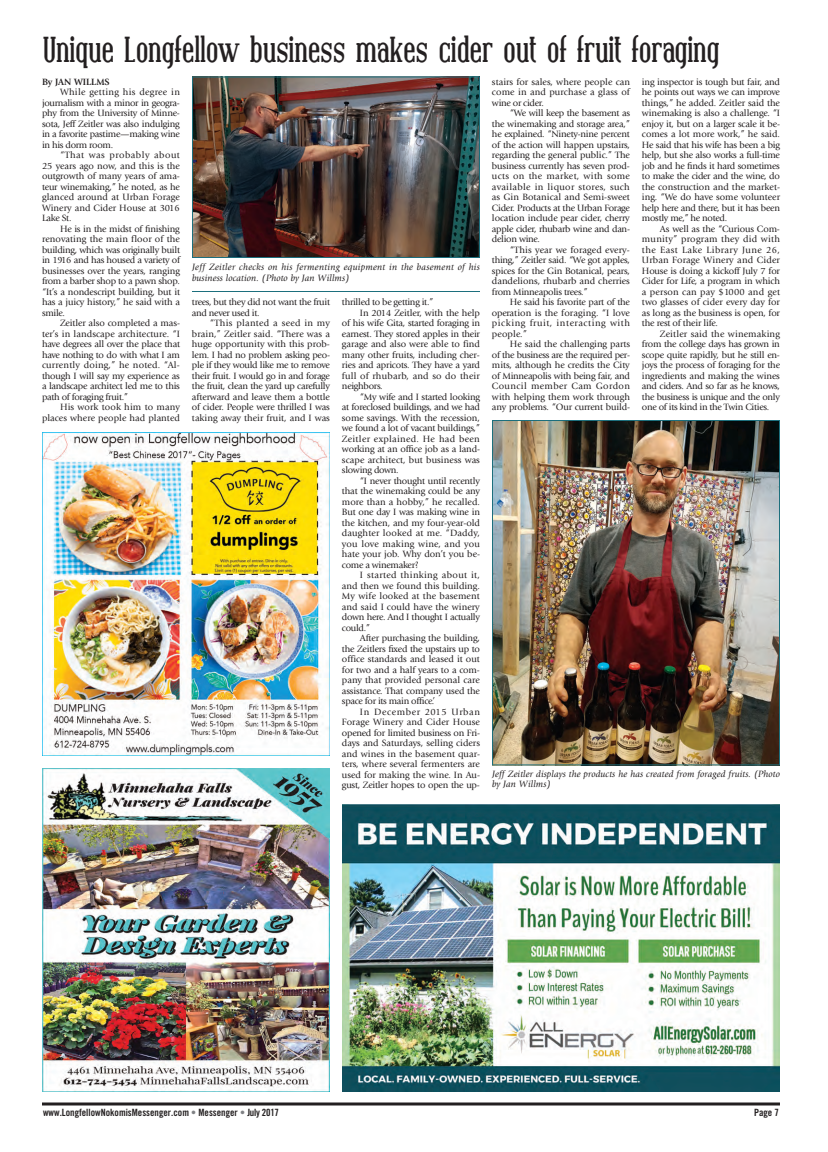
<style>
.page{position:relative;width:828px;height:1152px;background:#fff}
.page>*{position:absolute;margin:0;border:0;box-sizing:border-box;transform-origin:0 0}
.t1{font:700 36px "Covington Cond";letter-spacing:-.03em;color:#231f20}
.t2{font:10px "Trade Gothic LT Std Bd Cn 20";color:#231f20}
.t3{font:9.5px/10.5px "Giovanni Std";letter-spacing:-.015em;color:#231f20;text-align:justify}
.t4{font:italic 9.5px/10.5px "Giovanni Std";letter-spacing:.01em;color:#231f20}
.t5{font:9.5px/10.5px "Giovanni Std";letter-spacing:.005em;color:#231f20;text-align:right}
.t6{font:9.5px "Giovanni Std";letter-spacing:.01em;color:#231f20}
.t7{font:9.5px "Giovanni Std";letter-spacing:.015em;color:#231f20}
.t8{font:9.5px "Giovanni Std";letter-spacing:.02em;color:#231f20}
.t9{font:9.5px "Giovanni Std";letter-spacing:.03em;color:#231f20}
.t10{font:9.5px "Giovanni Std";letter-spacing:.035em;color:#231f20}
.t11{font:9.5px "Giovanni Std";letter-spacing:.06em;color:#231f20}
.t12{font:700 9.5px "Giovanni Std";color:#231f20}
.s1{color:#808285}
</style>
<div class="page">
<svg style="left:42px;top:1102px;width:738px;height:4px;background:#595657"></svg>
<img style="left:342px;top:804px;width:437px;height:288px">
<img style="left:42px;top:768px;width:288px;height:324px">
<img style="left:42px;top:432px;width:288px;height:324px">
<img style="left:194px;top:78px;width:284px;height:178px">
<div style="left:192px;top:76px;width:288px;height:182px;border:1px solid #1c6f7d"></div>
<img style="left:494px;top:422px;width:284px;height:341px">
<div style="left:492px;top:420px;width:288px;height:345px;border:1px solid #1c6f7d"></div>
<hr style="left:192px;top:291px;width:288px;height:1px;background:#1c6f7d">
<h1 class="t1" style="left:42px;top:32px;width:679px">Unique Longfellow business makes cider out of fruit foraging</h1>
<p class="t12" style="left:42px;top:76px;width:69px">By JAN WILLMS</p>
<p class="t3" style="left:42px;top:87px;width:140px;text-indent:18px">While getting his degree in journalism with a minor in geogra&shy;phy from the University of Minne&shy;sota, Jeff Zeitler was also indulging in a favorite pastime—making wine in his dorm room.</p>
<p class="t3" style="left:42px;top:150px;width:140px;text-indent:18px">“That was probably about 25 years ago now, and this is the outgrowth of many years of ama&shy;teur winemaking,” he noted, as he glanced around at Urban Forage Winery and Cider House at 3016<br>Lake St.</p>
<p class="t3" style="left:42px;top:224px;width:140px;text-indent:18px">He is in the midst of finishing renovating the main floor of the building, which was originally built in 1916 and has housed a variety of businesses over the years, ranging from a barber shop to a pawn shop. “It’s a nondescript building, but it has a juicy history,” he said with a smile.</p>
<p class="t3" style="left:42px;top:318px;width:140px;text-indent:18px">Zeitler also completed a mas&shy;ter’s in landscape architecture. “I have degrees all over the place that have nothing to do with what I am currently doing,” he noted. “Al&shy;though I will say my experience as a landscape architect led me to this path of foraging fruit.”</p>
<p class="t5" style="left:42px;top:402px;width:139px">His work took him to many places where people had planted</p>
<p class="t3" style="left:642px;top:76px;width:140px">ing inspector is tough but fair, and he points out ways we can improve things,” he added. Zeitler said the winemaking is also a challenge. “I enjoy it, but on a larger scale it be&shy;comes a lot more work,” he said.<br>He said that his wife has been a big help, but she also works a full-time job and he finds it hard sometimes to make the cider and the wine, do the construction and the market&shy;ing. “We do have some volunteer help here and there, but it has been mostly me,” he noted.</p>
<p class="t3" style="left:642px;top:223px;width:140px;text-indent:18px">As well as the “Curious Com&shy;munity” program they did with the East Lake Library June 26, Urban Forage Winery and Cider House is doing a kickoff July 7 for Cider for Life, a program in which a person can pay $1000 and get two glasses of cider every day for as long as the business is open, for the rest of their life.</p>
<p class="t3" style="left:642px;top:328px;width:140px;text-indent:18px">Zeitler said the winemaking from the college days has grown in scope quite rapidly, but he still en&shy;joys the process of foraging for the ingredients and making the wines and ciders. And so far as he knows, the business is unique and the only one of its kind in the Twin Cities.</p>
<p class="t3" style="left:492px;top:77px;width:140px">stairs for sales, where people can come in and purchase a glass of wine or cider.</p>
<p class="t3" style="left:492px;top:108px;width:140px;text-indent:18px">“We will keep the basement as the winemaking and storage area,” he explained. “Ninety-nine percent of the action will happen upstairs, regarding the general public.” The business currently has seven prod&shy;ucts on the market, with some available in liquor stores, such as Gin Botanical and Semi-sweet Cider. Products at the Urban Forage location include pear cider, cherry apple cider, rhubarb wine and dan&shy;delion wine.</p>
<p class="t3" style="left:492px;top:244px;width:140px;text-indent:18px">“This year we foraged every&shy;thing,” Zeitler said. “We got apples, spices for the Gin Botanical, pears, dandelions, rhubarb and cherries from Minneapolis trees.”</p>
<p class="t3" style="left:492px;top:297px;width:140px;text-indent:18px">He said his favorite part of the operation is the foraging. “I love picking fruit, interacting with people.”</p>
<p class="t3" style="left:492px;top:339px;width:140px;text-indent:18px">He said the challenging parts of the business are the required per&shy;mits, although he credits the City of Minneapolis with being fair, and Council member Cam Gordon with helping them work through any problems. “Our current build-</p>
<p class="t4" style="left:192px;top:262px;width:290px">Jeff Zeitler checks on his fermenting equipment in the basement of his business location. (Photo by Jan Willms)</p>
<p class="t3" style="left:342px;top:297px;width:93px">thrilled to be getting it.”</p>
<p class="t3" style="left:360px;top:308px;width:121px">In 2014 Zeitler, with the help</p>
<p class="t3" style="left:342px;top:318px;width:140px">of his wife Gita, started foraging in</p>
<p class="t3" style="left:342px;top:329px;width:139px">earnest. They stored apples in their</p>
<p class="t3" style="left:342px;top:339px;width:139px">garage and also were able to find</p>
<p class="t3" style="left:342px;top:350px;width:139px">many other fruits, including cher-</p>
<p class="t3" style="left:342px;top:360px;width:140px">ries and apricots. They have a yard</p>
<p class="t8" style="left:342px;top:370px;width:139px">full of rhubarb, and so do their</p>
<p class="t3" style="left:342px;top:381px;width:42px">neighbors.</p>
<p class="t3" style="left:360px;top:392px;width:122px">“My wife and I started looking</p>
<p class="t3" style="left:342px;top:402px;width:140px">at foreclosed buildings, and we had</p>
<p class="t3" style="left:342px;top:413px;width:139px">some savings. With the recession,</p>
<p class="t3" style="left:342px;top:423px;width:139px">we found a lot of vacant buildings,”</p>
<p class="t9" style="left:342px;top:433px;width:139px">Zeitler explained. He had been</p>
<p class="t3" style="left:342px;top:444px;width:140px">working at an office job as a land-</p>
<p class="t6" style="left:342px;top:454px;width:140px">scape architect, but business was</p>
<p class="t3" style="left:342px;top:465px;width:58px">slowing down.</p>
<p class="t3" style="left:360px;top:476px;width:121px">“I never thought until recently</p>
<p class="t3" style="left:342px;top:486px;width:140px">that the winemaking could be any</p>
<p class="t5" style="left:342px;top:497px;width:140px">more than a hobby,” he recalled.</p>
<p class="t3" style="left:342px;top:507px;width:140px">But one day I was making wine in</p>
<p class="t3" style="left:342px;top:518px;width:139px">the kitchen, and my four-year-old</p>
<p class="t7" style="left:342px;top:528px;width:139px">daughter looked at me. “Daddy,</p>
<p class="t8" style="left:342px;top:538px;width:140px">you love making wine, and you</p>
<p class="t3" style="left:342px;top:549px;width:140px">hate your job. Why don’t you be-</p>
<p class="t3" style="left:342px;top:560px;width:78px">come a winemaker?</p>
<p class="t10" style="left:360px;top:570px;width:122px">I started thinking about it,</p>
<p class="t3" style="left:342px;top:581px;width:139px">and then we found this building.</p>
<p class="t6" style="left:342px;top:591px;width:139px">My wife looked at the basement</p>
<p class="t5" style="left:342px;top:602px;width:139px">and said I could have the winery</p>
<p class="t3" style="left:342px;top:612px;width:139px">down here. And I thought I actually</p>
<p class="t3" style="left:342px;top:623px;width:30px">could.”</p>
<p class="t3" style="left:360px;top:633px;width:121px">After purchasing the building,</p>
<p class="t3" style="left:342px;top:644px;width:140px">the Zeitlers fixed the upstairs up to</p>
<p class="t3" style="left:342px;top:654px;width:139px">office standards and leased it out</p>
<p class="t3" style="left:342px;top:665px;width:139px">for two and a half years to a com-</p>
<p class="t5" style="left:342px;top:675px;width:139px">pany that provided personal care</p>
<p class="t3" style="left:342px;top:686px;width:139px">assistance. That company used the</p>
<p class="t3" style="left:342px;top:696px;width:94px">space for its main office.’</p>
<p class="t11" style="left:360px;top:706px;width:122px">In December 2015 Urban</p>
<p class="t7" style="left:342px;top:717px;width:139px">Forage Winery and Cider House</p>
<p class="t3" style="left:342px;top:728px;width:140px">opened for limited business on Fri-</p>
<p class="t3" style="left:342px;top:738px;width:140px">days and Saturdays, selling ciders</p>
<p class="t3" style="left:342px;top:749px;width:140px">and wines in the basement quar-</p>
<p class="t3" style="left:342px;top:759px;width:140px">ters, where several fermenters are</p>
<p class="t3" style="left:342px;top:770px;width:140px">used for making the wine. In Au-</p>
<p class="t3" style="left:342px;top:780px;width:139px">gust, Zeitler hopes to open the up-</p>
<p class="t3" style="left:192px;top:297px;width:139px">trees, but they did not want the fruit and never used it.</p>
<p class="t3" style="left:192px;top:318px;width:140px;text-indent:18px">“This planted a seed in my brain,” Zeitler said. “There was a huge opportunity with this prob&shy;lem. I had no problem asking peo&shy;ple if they would like me to remove their fruit. I would go in and forage the fruit, clean the yard up carefully afterward and leave them a bottle of cider. People were thrilled I was taking away their fruit, and I was</p>
<p class="t4" style="left:492px;top:769px;width:290px">Jeff Zeitler displays the products he has created from foraged fruits. (Photo by Jan Willms)</p>
<p class="t2" style="left:43px;top:1107px;width:238px">www.LongfellowNokomisMessenger.com <span class="s1">•</span> Messenger <span class="s1">•</span> July 2017</p>
<p class="t2" style="left:754px;top:1107px;width:26px">Page 7</p>
</div>
